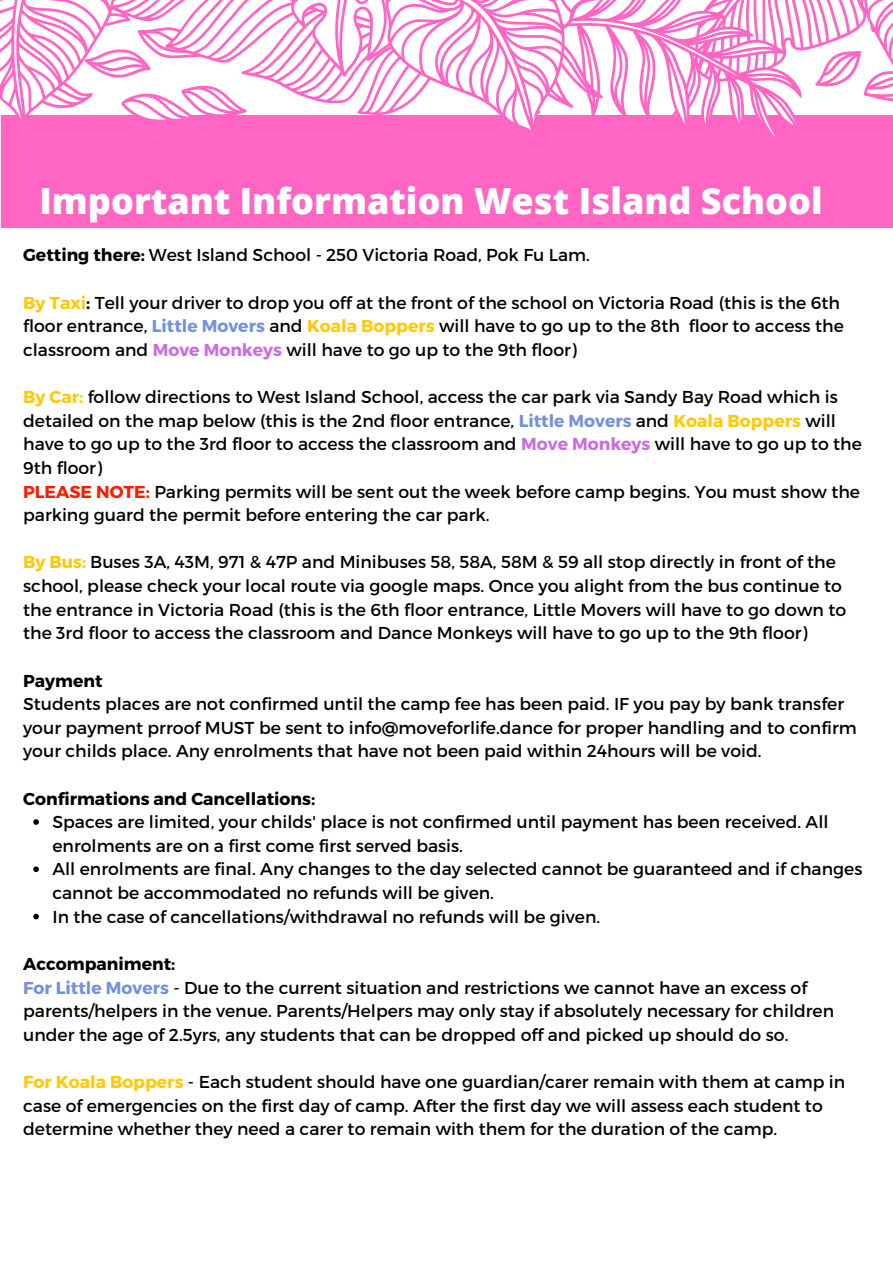
<style>
.page{position:relative;width:893px;height:1264px;background:#fff}
.page>*{position:absolute;margin:0;border:0;box-sizing:border-box;transform-origin:0 0}
.t1{font:800 36px "Open Sans";color:#fff}
.t2{font:17.25px/23.5px "Montserrat";color:#000}
.t3{font:700 17.25px "Montserrat";color:#000}
.s1{font-weight:700}
.s2{font-weight:700;color:#ffc907}
.s3{font-weight:700;color:#7391dd}
.s4{font-weight:700;color:#cb6ce6}
.s5{font-weight:700;color:#ff1b00}
</style>
<div class="page">
<div style="left:1px;top:115px;width:891px;height:112px;background:#ff66c4"></div>
<svg style="left:33px;top:819px;width:6px;height:5px"></svg>
<svg style="left:33px;top:866px;width:6px;height:6px"></svg>
<svg style="left:33px;top:913px;width:6px;height:6px"></svg>
<svg style="left:0;top:0;width:892px;height:136px"></svg>
<h1 class="t1" style="left:39px;top:176px;width:784px">Important Information West Island School</h1>
<p class="t2" style="left:23px;top:243px;width:568px"><span class="s1">Getting there:</span> West Island School - 250 Victoria Road, Pok Fu Lam.</p>
<p class="t2" style="left:23px;top:290px;width:822px"><span class="s2">By Taxi</span><span class="s1">:</span> Tell your driver to drop you off at the front of the school on Victoria Road (this is the 6th floor entrance, <span class="s3">Little Movers</span> and <span class="s2">Koala Boppers</span> will have to go up to the 8th floor to access the classroom and <span class="s4">Move Monkeys</span> will have to go up to the 9th floor)</p>
<p class="t2" style="left:23px;top:384px;width:840px"><span class="s2">By Car:</span> follow directions to West Island School, access the car park via Sandy Bay Road which is detailed on the map below (this is the 2nd floor entrance, <span class="s3">Little Movers</span> and <span class="s2">Koala Boppers</span> will have to go up to the 3rd floor to access the classroom and <span class="s4">Move Monkeys</span> will have to go up to the 9th floor)<br><span class="s5">PLEASE NOTE:</span> Parking permits will be sent out the week before camp begins. You must show the parking guard the permit before entering the car park.</p>
<p class="t2" style="left:23px;top:549px;width:824px"><span class="s2">By Bus:</span> Buses 3A, 43M, 971 &amp; 47P and Minibuses 58, 58A, 58M &amp; 59 all stop directly in front of the school, please check your local route via google maps. Once you alight from the bus continue to the entrance in Victoria Road (this is the 6th floor entrance, Little Movers will have to go down to the 3rd floor to access the classroom and Dance Monkeys will have to go up to the 9th floor)</p>
<p class="t3" style="left:23px;top:669px;width:81px">Payment</p>
<p class="t2" style="left:23px;top:691px;width:835px">Students places are not confirmed until the camp fee has been paid. IF you pay by bank transfer your payment prroof MUST be sent to info@moveforlife.dance for proper handling and to confirm your childs place. Any enrolments that have not been paid within 24hours will be void.</p>
<p class="t3" style="left:23px;top:787px;width:293px">Confirmations and Cancellations:</p>
<p class="t2" style="left:52px;top:809px;width:811px">Spaces are limited, your childs' place is not confirmed until payment has been received. All enrolments are on a first come first served basis.<br>All enrolments are final. Any changes to the day selected cannot be guaranteed and if changes cannot be accommodated no refunds will be given.<br>In the case of cancellations/withdrawal no refunds will be given.</p>
<p class="t2" style="left:23px;top:951px;width:812px"><span class="s1">Accompaniment:<br></span><span class="s3">For Little Movers</span> - Due to the current situation and restrictions we cannot have an excess of parents/helpers in the venue. Parents/Helpers may only stay if absolutely necessary for children under the age of 2.5yrs, any students that can be dropped off and picked up should do so.</p>
<p class="t2" style="left:23px;top:1069px;width:823px"><span class="s2">For Koala Boppers</span> - Each student should have one guardian/carer remain with them at camp in case of emergencies on the first day of camp. After the first day we will assess each student to determine whether they need a carer to remain with them for the duration of the camp.</p>
</div>
